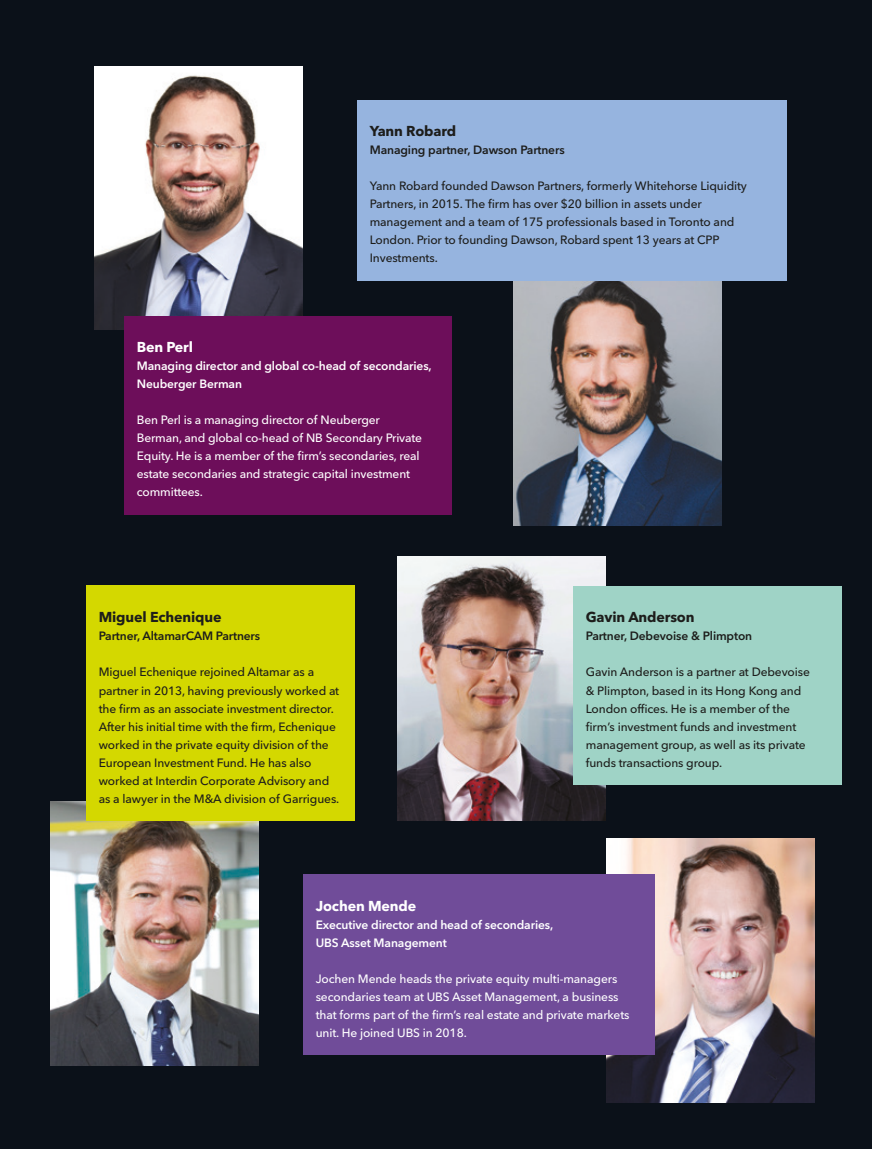
<style>
.page{position:relative;width:872px;height:1149px;background:#fff}
.page>*{position:absolute;margin:0;border:0;box-sizing:border-box;transform-origin:0 0}
.t1{font:700 14.25px "Avenir Next LT Pro";letter-spacing:-.01em;color:#1d1d1b}
.t2{font:700 14.25px "Avenir Next LT Pro";letter-spacing:-.01em;color:#fff}
.t3{font:500 12px/18px "Avenir Next LT Pro";letter-spacing:-.01em;color:#1d1d1b}
.t4{font:500 12px/18px "Avenir Next LT Pro";letter-spacing:-.01em;color:#fff}
.t5{font:600 12px/18px "Avenir Next LT Pro";letter-spacing:-.01em;color:#fff}
.t6{font:600 12px "Avenir Next LT Pro";letter-spacing:-.01em;color:#1d1d1b}
</style>
<div class="page">
<div style="left:0;top:0;width:872px;height:1148px;background:#0b1119"></div>
<img style="left:95px;top:66px;width:208px;height:264px">
<img style="left:397px;top:556px;width:208px;height:264px">
<img style="left:606px;top:838px;width:208px;height:264px">
<img style="left:51px;top:801px;width:208px;height:263px">
<img style="left:513px;top:280px;width:208px;height:246px">
<div style="left:124px;top:316px;width:327px;height:198px;background:#6d0e5a"></div>
<div style="left:357px;top:100px;width:430px;height:180px;background:#96b4df"></div>
<div style="left:303px;top:874px;width:351px;height:180px;background:#704c99"></div>
<div style="left:573px;top:586px;width:269px;height:198px;background:#9fd3c6"></div>
<div style="left:86px;top:585px;width:269px;height:235px;background:#d4d800"></div>
<p class="t1" style="left:370px;top:122px;width:88px">Yann Robard</p>
<p class="t6" style="left:370px;top:142px;width:196px">Managing partner, Dawson Partners</p>
<p class="t3" style="left:370px;top:177px;width:379px">Yann Robard founded Dawson Partners, formerly Whitehorse Liquidity Partners, in 2015. The firm has over $20 billion in assets under management and a team of 175 professionals based in Toronto and London. Prior to founding Dawson, Robard spent 13 years at CPP Investments.</p>
<p class="t2" style="left:137px;top:338px;width:58px">Ben Perl</p>
<p class="t5" style="left:137px;top:357px;width:296px">Managing director and global co-head of secondaries,<br>Neuberger Berman</p>
<p class="t4" style="left:137px;top:411px;width:287px">Ben Perl is a managing director of Neuberger Berman, and global co-head of NB Secondary Private Equity. He is a member of the firm’s secondaries, real estate secondaries and strategic capital investment committees.</p>
<p class="t1" style="left:99px;top:608px;width:124px">Miguel Echenique</p>
<p class="t6" style="left:99px;top:628px;width:163px">Partner, AltamarCAM Partners</p>
<p class="t3" style="left:99px;top:663px;width:242px">Miguel Echenique rejoined Altamar as a partner in 2013, having previously worked at the firm as an associate investment director.<br>After his initial time with the firm, Echenique worked in the private equity division of the European Investment Fund. He has also worked at Interdin Corporate Advisory and as a lawyer in the M&amp;A division of Garrigues.</p>
<p class="t1" style="left:586px;top:608px;width:110px">Gavin Anderson</p>
<p class="t6" style="left:586px;top:628px;width:168px">Partner, Debevoise &amp; Plimpton</p>
<p class="t3" style="left:586px;top:663px;width:226px">Gavin Anderson is a partner at Debevoise &amp; Plimpton, based in its Hong Kong and London offices. He is a member of the firm’s investment funds and investment management group, as well as its private funds transactions group.</p>
<p class="t2" style="left:316px;top:896px;width:102px">Jochen Mende</p>
<p class="t5" style="left:316px;top:915px;width:239px">Executive director and head of secondaries,<br>UBS Asset Management</p>
<p class="t4" style="left:316px;top:969px;width:315px">Jochen Mende heads the private equity multi-managers secondaries team at UBS Asset Management, a business that forms part of the firm’s real estate and private markets unit. He joined UBS in 2018.</p>
</div>
